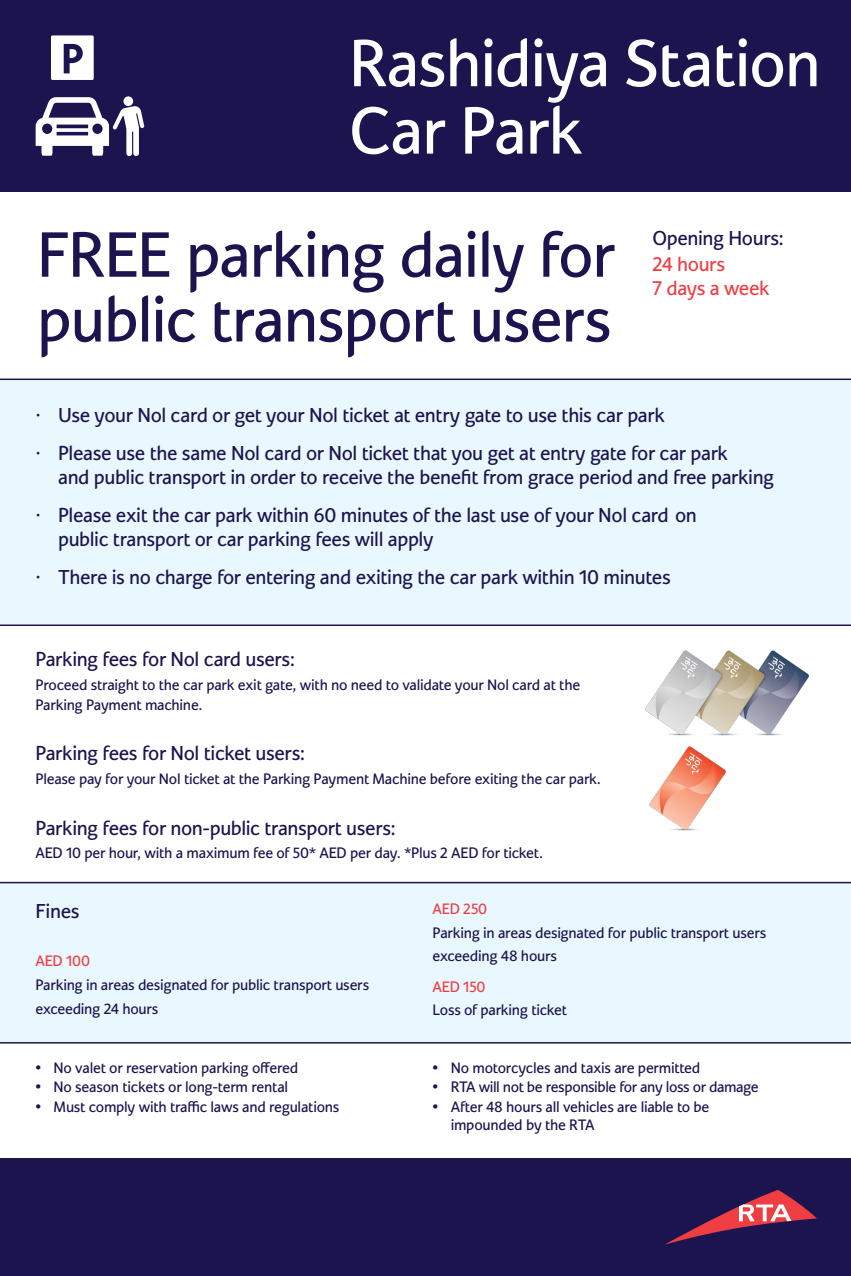
<style>
.page{position:relative;width:851px;height:1276px;background:#fff}
.page>*{position:absolute;margin:0;border:0;box-sizing:border-box;transform-origin:0 0}
.t1{font:65.92px/67.4px "Transport Dubai";letter-spacing:-.02em;color:#fff}
.t2{font:63.35px "Transport Dubai";letter-spacing:-.02em;color:#1b144e}
.t3{font:20px/38.2px "Transport Dubai";letter-spacing:-.02em;color:#1b144e}
.t4{font:20px "Transport Dubai";letter-spacing:-.02em;color:#ef3e42}
.t5{font:15px/23.5px "Transport Dubai";letter-spacing:-.02em;color:#1b144e}
.t6{font:15px "Transport Dubai";letter-spacing:-.02em;color:#ef3e42}
</style>
<div class="page">
<div style="left:0;top:0;width:850px;height:191px;background:#1b144e"></div>
<div style="left:0;top:1158px;width:850px;height:118px;background:#1b144e"></div>
<svg style="left:666px;top:1190px;width:150px;height:54px"></svg>
<div style="left:0;top:380px;width:850px;height:246px;background:#e9f7fe"></div>
<div style="left:0;top:883px;width:850px;height:159px;background:#e9f7fe"></div>
<svg style="left:36px;top:96px;width:108px;height:60px"></svg>
<svg style="left:51px;top:35px;width:43px;height:45px;background:#d3d2dd"></svg>
<hr style="left:0;top:882px;width:850px;height:1px;background:#1b144e">
<hr style="left:0;top:378px;width:850px;height:2px;background:#1b144e">
<hr style="left:0;top:624px;width:850px;height:2px;background:#1b144e">
<hr style="left:0;top:1042px;width:850px;height:1px;background:#1b144e">
<img style="left:645px;top:650px;width:164px;height:86px">
<img style="left:649px;top:746px;width:77px;height:85px">
<h1 class="t1" style="left:349px;top:25px;width:473px">Rashidiya Station<br>Car Park</h1>
<h2 class="t2" style="left:37px;top:196px;width:579px">FREE parking daily for</h2>
<h2 class="t2" style="left:37px;top:261px;width:576px">public transport users</h2>
<h3 class="t3" style="left:652px;top:218px;width:133px">Opening Hours:</h3>
<h3 class="t4" style="left:652px;top:246px;width:74px">24 hours</h3>
<h3 class="t4" style="left:652px;top:270px;width:119px">7 days a week</h3>
<h3 class="t3" style="left:36px;top:394px;width:7px">·</h3>
<h3 class="t3" style="left:36px;top:432px;width:7px">·</h3>
<h3 class="t3" style="left:36px;top:494px;width:7px">·</h3>
<h3 class="t3" style="left:36px;top:557px;width:7px">·</h3>
<h3 class="t3" style="left:58px;top:394px;width:608px">Use your Nol card or get your Nol ticket at entry gate to use this car park</h3>
<h3 class="t3" style="left:58px;top:432px;width:671px">Please use the same Nol card or Nol ticket that you get at entry gate for car park</h3>
<h3 class="t3" style="left:58px;top:456px;width:717px">and public transport in order to receive the benefit from grace period and free parking<br>Please exit the car park within 60 minutes of the last use of your Nol card on</h3>
<h3 class="t3" style="left:58px;top:518px;width:614px">public transport or car parking fees will apply<br>There is no charge for entering and exiting the car park within 10 minutes</h3>
<h3 class="t3" style="left:35px;top:639px;width:261px">Parking fees for Nol card users:</h3>
<p class="t5" style="left:35px;top:673px;width:546px;line-height:20px">Proceed straight to the car park exit gate, with no need to validate your Nol card at the<br>Parking Payment machine.</p>
<h3 class="t3" style="left:35px;top:733px;width:271px">Parking fees for Nol ticket users:</h3>
<p class="t5" style="left:35px;top:766px;width:567px">Please pay for your Nol ticket at the Parking Payment Machine before exiting the car park.</p>
<h3 class="t3" style="left:35px;top:807px;width:362px">Parking fees for non-public transport users:</h3>
<p class="t5" style="left:35px;top:840px;width:509px">AED 10 per hour, with a maximum fee of 50* AED per day *. Plus 2 AED for ticket.</p>
<h3 class="t3" style="left:36px;top:890px;width:46px">Fines</h3>
<p class="t6" style="left:35px;top:947px;width:56px">AED 100</p>
<p class="t5" style="left:35px;top:972px;width:335px">Parking in areas designated for public transport users exceeding 24 hours</p>
<p class="t6" style="left:432px;top:895px;width:56px">AED 250</p>
<p class="t5" style="left:432px;top:919px;width:335px">Parking in areas designated for public transport users exceeding 48 hours</p>
<p class="t6" style="left:432px;top:972px;width:55px">AED 150</p>
<p class="t5" style="left:432px;top:997px;width:136px">Loss of parking ticket</p>
<p class="t5" style="left:35px;top:1054px;width:7px">•</p>
<p class="t5" style="left:54px;top:1054px;width:246px">No valet or reservation parking offered</p>
<p class="t5" style="left:432px;top:1054px;width:7px">•</p>
<p class="t5" style="left:450px;top:1054px;width:251px">No motorcycles and taxis are permitted</p>
<p class="t5" style="left:35px;top:1074px;width:7px">•</p>
<p class="t5" style="left:54px;top:1074px;width:236px">No season tickets or long-term rental</p>
<p class="t5" style="left:432px;top:1074px;width:7px">•</p>
<p class="t5" style="left:450px;top:1074px;width:309px">RTA will not be responsible for any loss or damage</p>
<p class="t5" style="left:35px;top:1093px;width:7px">•</p>
<p class="t5" style="left:54px;top:1093px;width:287px">Must comply with traffic laws and regulations</p>
<p class="t5" style="left:432px;top:1093px;width:7px">•</p>
<p class="t5" style="left:450px;top:1093px;width:260px">After 48 hours all vehicles are liable to be</p>
<p class="t5" style="left:450px;top:1111px;width:145px">impounded by the RTA</p>
</div>
